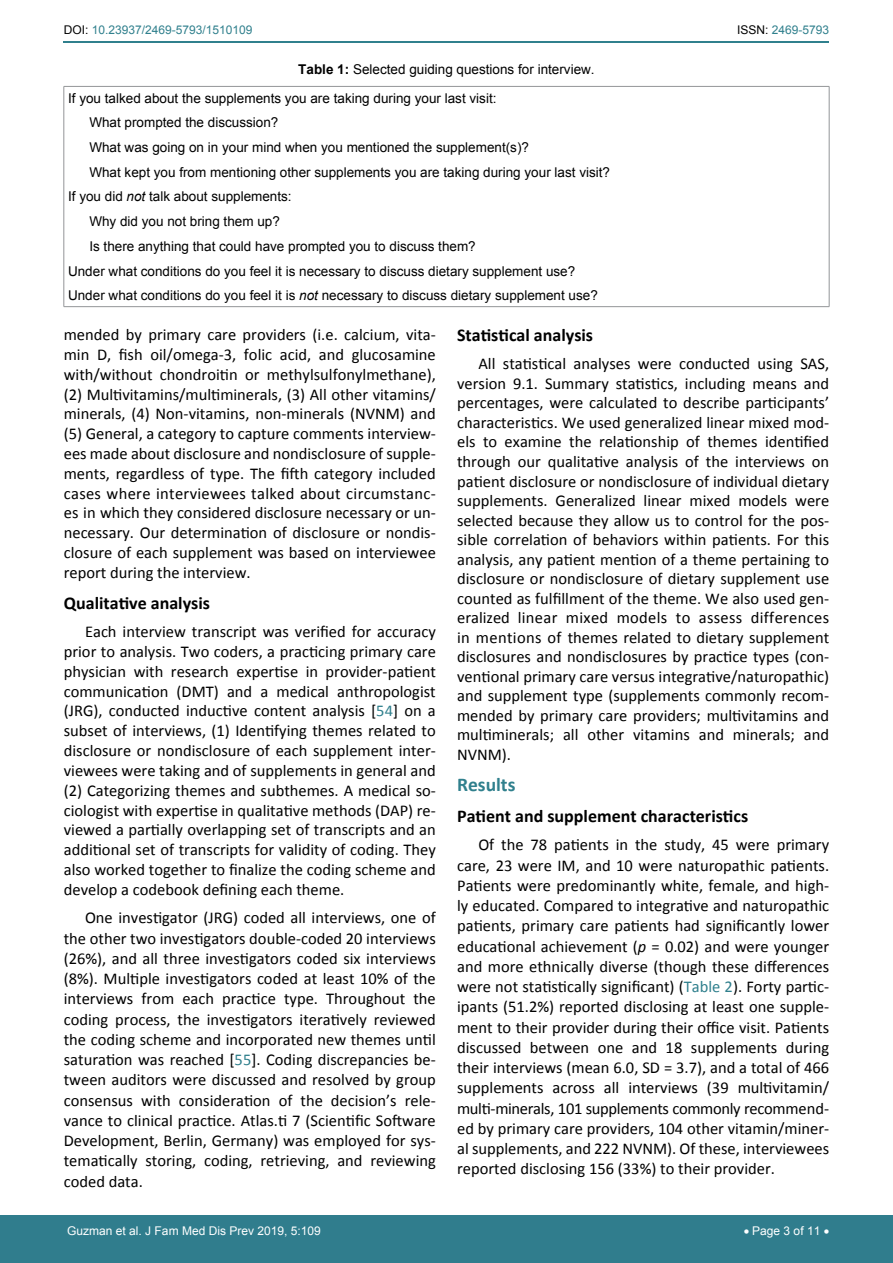
<style>
.page{position:relative;width:893px;height:1263px;background:#fff}
.page>*{position:absolute;margin:0;border:0;box-sizing:border-box;transform-origin:0 0}
.t1{font:700 19.5px "Calibri";color:#30808d}
.t2{font:700 18px "Calibri";color:#000}
.t3{font:16.5px/20.2px "Calibri";color:#000;text-align:justify}
.t4{font:13.5px/29px "Arial";color:#000}
.t5{font:12px "Arial";color:#fff}
.t6{font:12px "Arial";color:#30808d}
.s1{color:#000}
.s2{font-weight:700}
.s3{font-style:italic}
.s4{color:#30808d}
</style>
<div class="page">
<hr style="left:64px;top:41px;width:765px;height:2px;background:#30808d">
<div style="left:0;top:1216px;width:893px;height:47px;background:#307d8d"></div>
<hr style="left:64px;top:86px;width:765px;height:1px;background:#939598">
<hr style="left:64px;top:86px;width:1px;height:221px;background:#939598">
<hr style="left:829px;top:86px;width:1px;height:221px;background:#939598">
<hr style="left:64px;top:306px;width:765px;height:1px;background:#939598">
<p class="t6" style="left:64px;top:22px;width:190px"><span class="s1">DOI:</span> 10.23937/2469-5793/1510109</p>
<p class="t6" style="left:737px;top:22px;width:94px"><span class="s1">ISSN:</span> 2469-5793</p>
<p class="t4" style="left:68px;top:55px;width:528px;text-indent:230px"><span class="s2">Table 1:</span> Selected guiding questions for interview.<br>If you talked about the supplements you are taking during your last visit:</p>
<p class="t4" style="left:89px;top:108px;width:191px">What prompted the discussion?</p>
<p class="t4" style="left:89px;top:133px;width:441px">What was going on in your mind when you mentioned the supplement(s)?</p>
<p class="t4" style="left:89px;top:158px;width:522px">What kept you from mentioning other supplements you are taking during your last visit?</p>
<p class="t4" style="left:68px;top:182px;width:225px">If you did <span class="s3">not</span> talk about supplements:</p>
<p class="t4" style="left:89px;top:207px;width:192px">Why did you not bring them up?</p>
<p class="t4" style="left:89px;top:232px;width:388px">Is there anything that could have prompted you to discuss them?</p>
<p class="t4" style="left:68px;top:256px;width:509px">Under what conditions do you feel it is necessary to discuss dietary supplement use?</p>
<p class="t4" style="left:68px;top:281px;width:531px">Under what conditions do you feel it is <span class="s3">not</span> necessary to discuss dietary supplement use?</p>
<p class="t3" style="left:64px;top:325px;width:374px;line-height:19.8px">mended by primary care providers (i.e. calcium, vita&shy;min D, fish oil/omega-3, folic acid, and glucosamine with/without chondroitin or methylsulfonylmethane), (2) Multivitamins/multiminerals, (3) All other vitamins/ minerals, (4) Non-vitamins, non-minerals (NVNM) and (5) General, a category to capture comments interview&shy;ees made about disclosure and nondisclosure of supple&shy;ments, regardless of type. The fifth category included cases where interviewees talked about circumstanc&shy;es in which they considered disclosure necessary or un&shy;necessary. Our determination of disclosure or nondis&shy;closure of each supplement was based on interviewee report during the interview.</p>
<p class="t2" style="left:64px;top:591px;width:148px">Qualitative analysis</p>
<p class="t3" style="left:64px;top:622px;width:374px;line-height:19.8px;text-indent:21px">Each interview transcript was verified for accuracy prior to analysis. Two coders, a practicing primary care physician with research expertise in provider-patient communication (DMT) and a medical anthropologist (JRG), conducted inductive content analysis [<span class="s4">54</span>] on a subset of interviews, (1) Identifying themes related to disclosure or nondisclosure of each supplement inter&shy;viewees were taking and of supplements in general and (2) Categorizing themes and subthemes. A medical so&shy;ciologist with expertise in qualitative methods (DAP) re&shy;viewed a partially overlapping set of transcripts and an additional set of transcripts for validity of coding. They also worked together to finalize the coding scheme and develop a codebook defining each theme.</p>
<p class="t3" style="left:64px;top:908px;width:374px;text-indent:21px">One investigator (JRG) coded all interviews, one of the other two investigators double-coded 20 interviews (26%), and all three investigators coded six interviews (8%). Multiple investigators coded at least 10% of the interviews from each practice type. Throughout the coding process, the investigators iteratively reviewed the coding scheme and incorporated new themes until saturation was reached [<span class="s4">55</span>]. Coding discrepancies be&shy;tween auditors were discussed and resolved by group consensus with consideration of the decision’s rele&shy;vance to clinical practice. Atlas.ti 7 (Scientific Software Development, Berlin, Germany) was employed for sys&shy;tematically storing, coding, retrieving, and reviewing coded data.</p>
<p class="t2" style="left:457px;top:324px;width:138px">Statistical analysis</p>
<p class="t3" style="left:457px;top:354px;width:374px;line-height:19.5px;text-indent:21px">All statistical analyses were conducted using SAS, version 9.1. Summary statistics, including means and percentages, were calculated to describe participants’ characteristics. We used generalized linear mixed mod&shy;els to examine the relationship of themes identified through our qualitative analysis of the interviews on patient disclosure or nondisclosure of individual dietary supplements. Generalized linear mixed models were selected because they allow us to control for the pos&shy;sible correlation of behaviors within patients. For this analysis, any patient mention of a theme pertaining to disclosure or nondisclosure of dietary supplement use counted as fulfillment of the theme. We also used gen&shy;eralized linear mixed models to assess differences in mentions of themes related to dietary supplement disclosures and nondisclosures by practice types (con&shy;ventional primary care versus integrative/naturopathic) and supplement type (supplements commonly recom&shy;mended by primary care providers; multivitamins and multiminerals; all other vitamins and minerals; and NVNM).</p>
<p class="t1" style="left:457px;top:771px;width:60px">Results</p>
<p class="t2" style="left:457px;top:804px;width:293px">Patient and supplement characteristics</p>
<p class="t3" style="left:457px;top:835px;width:374px;text-indent:21px">Of the 78 patients in the study, 45 were primary care, 23 were IM, and 10 were naturopathic patients.<br>Patients were predominantly white, female, and high&shy;ly educated. Compared to integrative and naturopathic patients, primary care patients had significantly lower educational achievement (<span class="s3">p</span> = 0.02) and were younger and more ethnically diverse (though these differences were not statistically significant) (<span class="s4">Table 2</span>). Forty partic&shy;ipants (51.2%) reported disclosing at least one supple&shy;ment to their provider during their office visit. Patients discussed between one and 18 supplements during their interviews (mean 6.0, SD = 3.7), and a total of 466 supplements across all interviews (39 multivitamin/ multi-minerals, 101 supplements commonly recommend&shy;ed by primary care providers, 104 other vitamin/miner&shy;al supplements, and 222 NVNM). Of these, interviewees reported disclosing 156 (33%) to their provider.</p>
<p class="t5" style="left:67px;top:1222px;width:255px">Guzman et al. J Fam Med Dis Prev 2019, 5:109</p>
<p class="t5" style="left:744px;top:1222px;width:87px">• Page 3 of 11 •</p>
</div>
